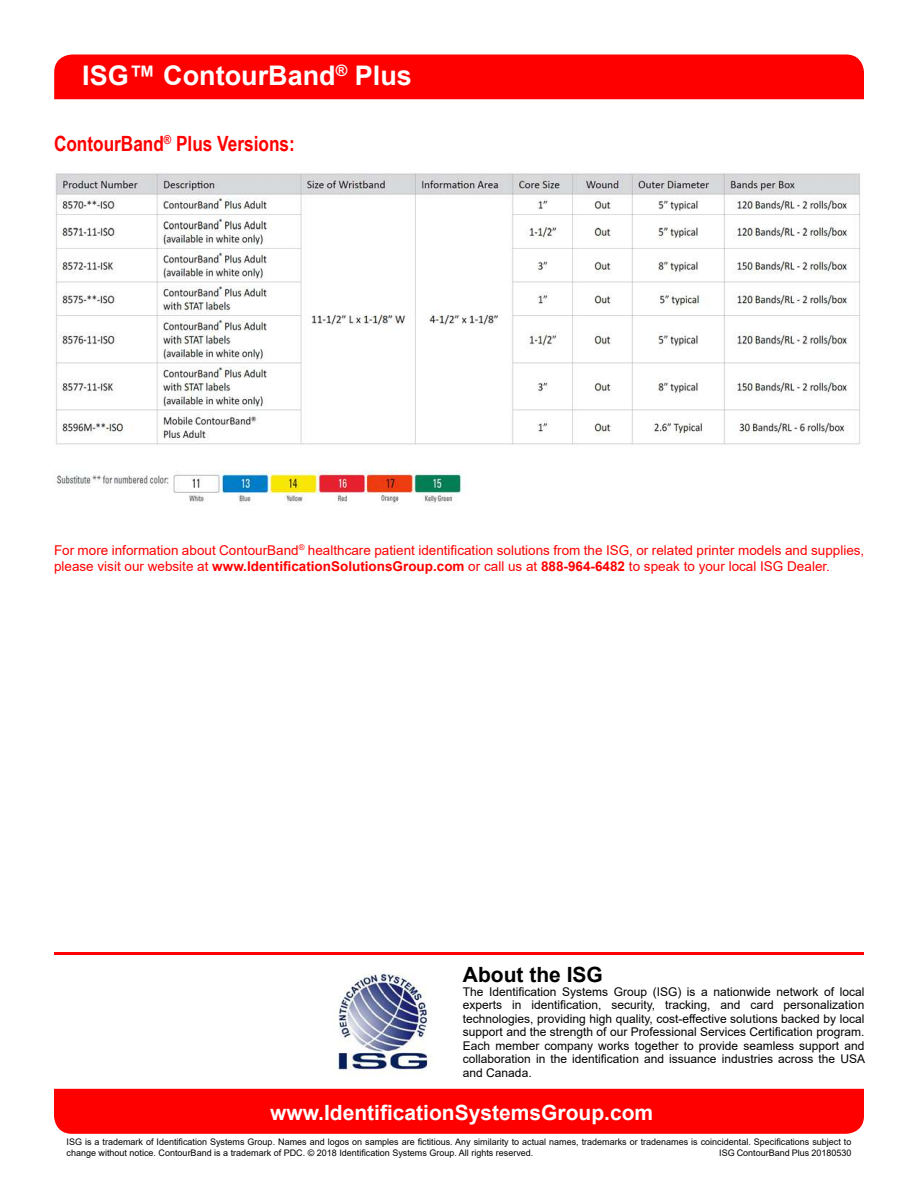
<style>
.page{position:relative;width:918px;height:1188px;background:#fff}
.page>*{position:absolute;margin:0;border:0;box-sizing:border-box;transform-origin:0 0}
.t1{font:700 27px "Arial";color:#fff}
.t2{font:700 21px "Arial";color:#fff}
.t3{font:700 21px "Arial Narrow";color:#f00}
.t4{font:700 21px "Arial";color:#000}
.t5{font:13.5px/16.2px "Arial";color:#f00}
.t6{font:12px/13.5px "Arial";color:#000;text-align:justify}
.t7{font:9px/10.8px "Arial";color:#000}
.s1{font-weight:700}
</style>
<div class="page">
<hr style="left:54px;top:952px;width:810px;height:3px;background:#f00">
<img style="left:338px;top:973px;width:94px;height:102px">
<div style="left:54px;top:54px;width:810px;height:45px;background:#f00"></div>
<div style="left:54px;top:1089px;width:810px;height:45px;background:#f00"></div>
<img style="left:55px;top:173px;width:805px;height:332px">
<h1 class="t1" style="left:82px;top:60px;width:331px">ISG™ ContourBand<sup>®</sup> Plus</h1>
<h2 class="t3" style="left:54px;top:128px;width:242px">ContourBand<sup>®</sup> Plus Versions:</h2>
<p class="t5" style="left:54px;top:542px;width:812px">For more information about ContourBand<sup>®</sup> healthcare patient identification solutions from the ISG, or related printer models and supplies, please visit our website at <span class="s1">www.IdentificationSolutionsGroup.com</span> or call us at <span class="s1">888-964-6482</span> to speak to your local ISG Dealer.</p>
<h2 class="t4" style="left:463px;top:963px;width:142px">About the ISG</h2>
<p class="t6" style="left:463px;top:985px;width:404px">The Identification Systems Group (ISG) is a nationwide network of local experts in identification, security, tracking, and card personalization technologies, providing high quality, cost-effective solutions backed by local support and the strength of our Professional Services Certification program.<br>Each member company works together to provide seamless support and collaboration in the identification and issuance industries across the USA and Canada.</p>
<h2 class="t2" style="left:270px;top:1098px;width:385px">www.IdentificationSystemsGroup.com</h2>
<p class="t7" style="left:67px;top:1136px;width:786px">ISG is a trademark of Identification Systems Group. Names and logos on samples are fictitious. Any similarity to actual names, trademarks or tradenames is coincidental. Specifications subject to change without notice. ContourBand is a trademark of PDC. © 2018 Identification Systems Group. All rights reserved.</p>
<p class="t7" style="left:719px;top:1147px;width:134px">ISG ContourBand Plus 20180530</p>
</div>
